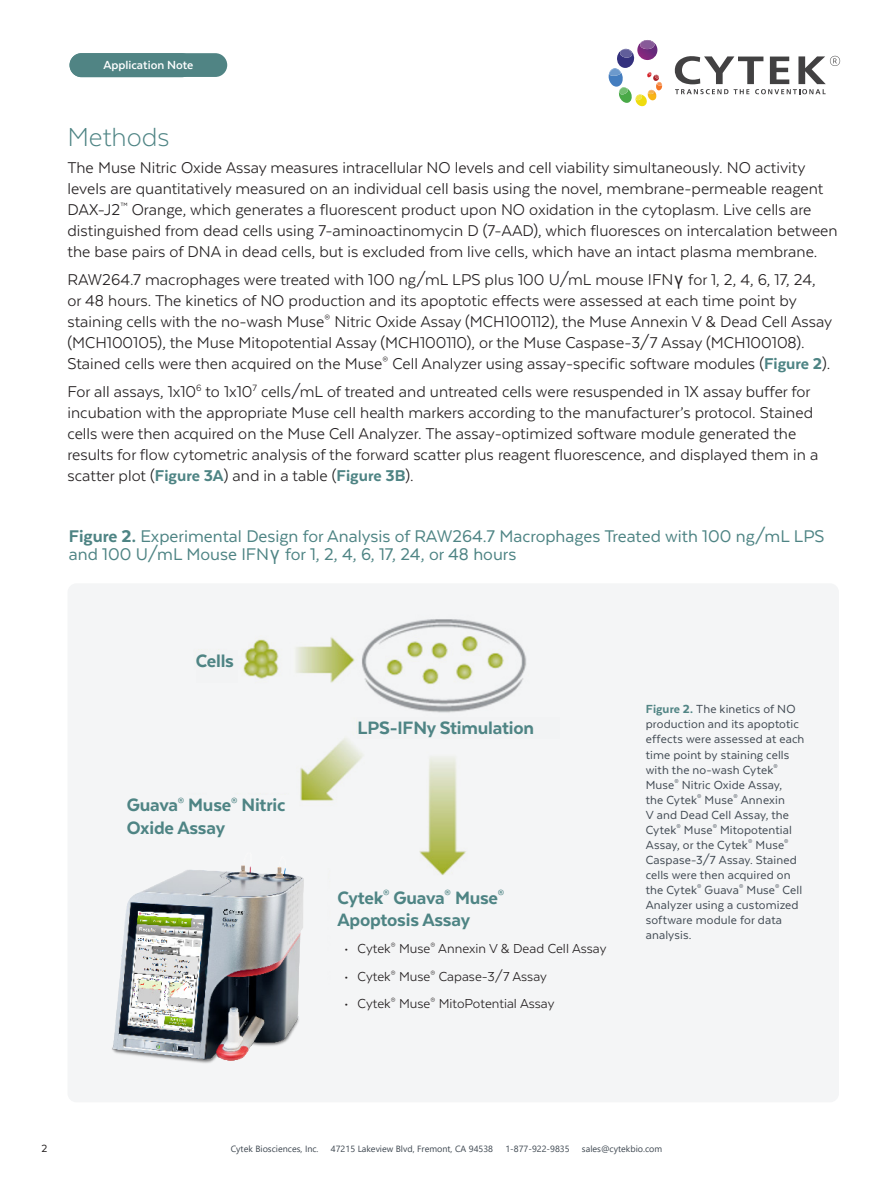
<style>
.page{position:relative;width:893px;height:1187px;background:#fff}
.page>*{position:absolute;margin:0;border:0;box-sizing:border-box;transform-origin:0 0}
.CYTEK_GRAY_SUBTITLE{font:300 30px "Texta";color:#4e8484}
.Body{font:800 20.7px/22.5px "Texta";letter-spacing:-.01em;color:#4e8484}
.CYTEK_PARAGRAPH_HEADER{font:19.5px/18px "Texta";color:#4e8484}
.CYTEK_PARAGRAPH_STYLE{font:18px/21px "Texta";color:#231f20}
.t1{font:15px "Texta";color:#231f20}
.Body-2{font:13.5px/15px "Texta";letter-spacing:.01em;color:#3f4851}
.t2{font:700 13.5px "Texta";color:#fff}
.t3{font:12px "Texta";color:#231f20}
.t4{font:9px "Segoe UI";color:#3f4851}
.s1{font-family:"Andale Mono"}
.s2{font-weight:800;color:#4e8484}
.s3{font-weight:800}
.s4{font-weight:800;color:#508484}
</style>
<div class="page">
<svg style="left:609px;top:40px;width:53px;height:66px"></svg>
<svg style="left:675px;top:56px;width:165px;height:38px"></svg>
<div style="left:70px;top:53px;width:157px;height:24px;background:#508484;border-radius:12px"></div>
<div style="left:68px;top:583px;width:771px;height:519px;background:#f4f5f6;border-radius:9px"></div>
<img style="left:201px;top:619px;width:326px;height:256px">
<div style="left:116px;top:862px;width:212px;height:216px;background:#f4f5f6;border-radius:9px"></div>
<div style="left:127px;top:795px;width:171px;height:59px;background:#f4f5f6"></div>
<div style="left:196px;top:650px;width:42px;height:33px;background:#f2f3f4"></div>
<div style="left:357px;top:717px;width:203px;height:21px;background:#f2f3f4"></div>
<img style="left:112px;top:849px;width:204px;height:214px">
<p class="t2" style="left:86px;top:57px;width:92px">Application Note</p>
<p class="t2" style="left:103px;top:58px;width:92px">Application Note</p>
<p class="CYTEK_GRAY_SUBTITLE" style="left:68px;top:121px;width:104px">Methods</p>
<p class="CYTEK_PARAGRAPH_STYLE" style="left:68px;top:157px;width:772px">The Muse Nitric Oxide Assay measures intracellular NO levels and cell viability simultaneously. NO activity levels are quantitatively measured on an individual cell basis using the novel, membrane-permeable reagent DAX-J2<sup>™</sup> Orange, which generates a fluorescent product upon NO oxidation in the cytoplasm. Live cells are distinguished from dead cells using 7-aminoactinomycin D (7-AAD), which fluoresces on intercalation between the base pairs of DNA in dead cells, but is excluded from live cells, which have an intact plasma membrane.</p>
<p class="CYTEK_PARAGRAPH_STYLE" style="left:68px;top:269px;width:766px">RAW264.7 macrophages were treated with 100 ng/mL LPS plus 100 U/mL mouse IFN<span class="s1">γ</span> for 1, 2, 4, 6, 17, 24, or 48 hours. The kinetics of NO production and its apoptotic effects were assessed at each time point by staining cells with the no-wash Muse<sup>®</sup> Nitric Oxide Assay (MCH100112), the Muse Annexin V &amp; Dead Cell Assay (MCH100105), the Muse Mitopotential Assay (MCH100110), or the Muse Caspase-3/7 Assay (MCH100108).<br>Stained cells were then acquired on the Muse<sup>®</sup> Cell Analyzer using assay-specific software modules (<span class="s2">Figure 2</span>).</p>
<p class="CYTEK_PARAGRAPH_STYLE" style="left:68px;top:381px;width:752px">For all assays, 1x10<sup>6</sup> to 1x10<sup>7</sup> cells/mL of treated and untreated cells were resuspended in 1X assay buffer for incubation with the appropriate Muse cell health markers according to the manufacturer’s protocol. Stained cells were then acquired on the Muse Cell Analyzer. The assay-optimized software module generated the results for flow cytometric analysis of the forward scatter plus reagent fluorescence, and displayed them in a scatter plot (<span class="s2">Figure 3A</span>) and in a table (<span class="s2">Figure 3B</span>).</p>
<p class="CYTEK_PARAGRAPH_HEADER" style="left:69px;top:527px;width:757px"><span class="s3">Figure 2.</span> Experimental Design for Analysis of RAW264.7 Macrophages Treated with 100 ng/mL LPS and 100 U/mL Mouse IFN<span class="s1">γ</span> for 1, 2, 4, 6, 17, 24, or 48 hours</p>
<p class="Body" style="left:196px;top:649px;width:40px">Cells</p>
<p class="Body" style="left:127px;top:793px;width:160px">Guava<sup>®</sup> Muse<sup>®</sup> Nitric<br>Oxide Assay</p>
<p class="Body" style="left:357px;top:716px;width:178px">LPS-IFNy Stimulation</p>
<p class="Body" style="left:337px;top:885px;width:168px">Cytek<sup>®</sup> Guava<sup>®</sup> Muse<sup>®<br></sup>Apoptosis Assay</p>
<p class="t1" style="left:344px;top:941px;width:264px">• Cytek<sup>®</sup> Muse<sup>®</sup> Annexin V &amp; Dead Cell Assay</p>
<p class="t1" style="left:344px;top:968px;width:204px">• Cytek<sup>®</sup> Muse<sup>®</sup> Capase-3/7 Assay</p>
<p class="t1" style="left:344px;top:995px;width:212px">• Cytek<sup>®</sup> Muse<sup>®</sup> MitoPotential Assay</p>
<p class="Body-2" style="left:646px;top:701px;width:160px"><span class="s4">Figure 2.</span> The kinetics of NO production and its apoptotic effects were assessed at each time point by staining cells with the no-wash Cytek<sup>®<br></sup>Muse<sup>®</sup> Nitric Oxide Assay,<br>the Cytek<sup>®</sup> Muse<sup>®</sup> Annexin<br>V and Dead Cell Assay, the<br>Cytek<sup>®</sup> Muse<sup>®</sup> Mitopotential<br>Assay, or the Cytek<sup>®</sup> Muse<sup>®<br></sup>Caspase-3/7 Assay. Stained cells were then acquired on the Cytek<sup>®</sup> Guava<sup>®</sup> Muse<sup>®</sup> Cell<br>Analyzer using a customized software module for data analysis.</p>
<p class="t3" style="left:41px;top:1141px;width:7px">2</p>
<p class="t4" style="left:231px;top:1139px;width:89px">Cytek Biosciences, Inc.</p>
<p class="t4" style="left:331px;top:1139px;width:164px">47215 Lakeview Blvd, Fremont, CA 94538</p>
<p class="t4" style="left:505px;top:1139px;width:66px">1-877-922-9835</p>
<p class="t4" style="left:582px;top:1139px;width:82px">sales@cytekbio.com</p>
</div>
